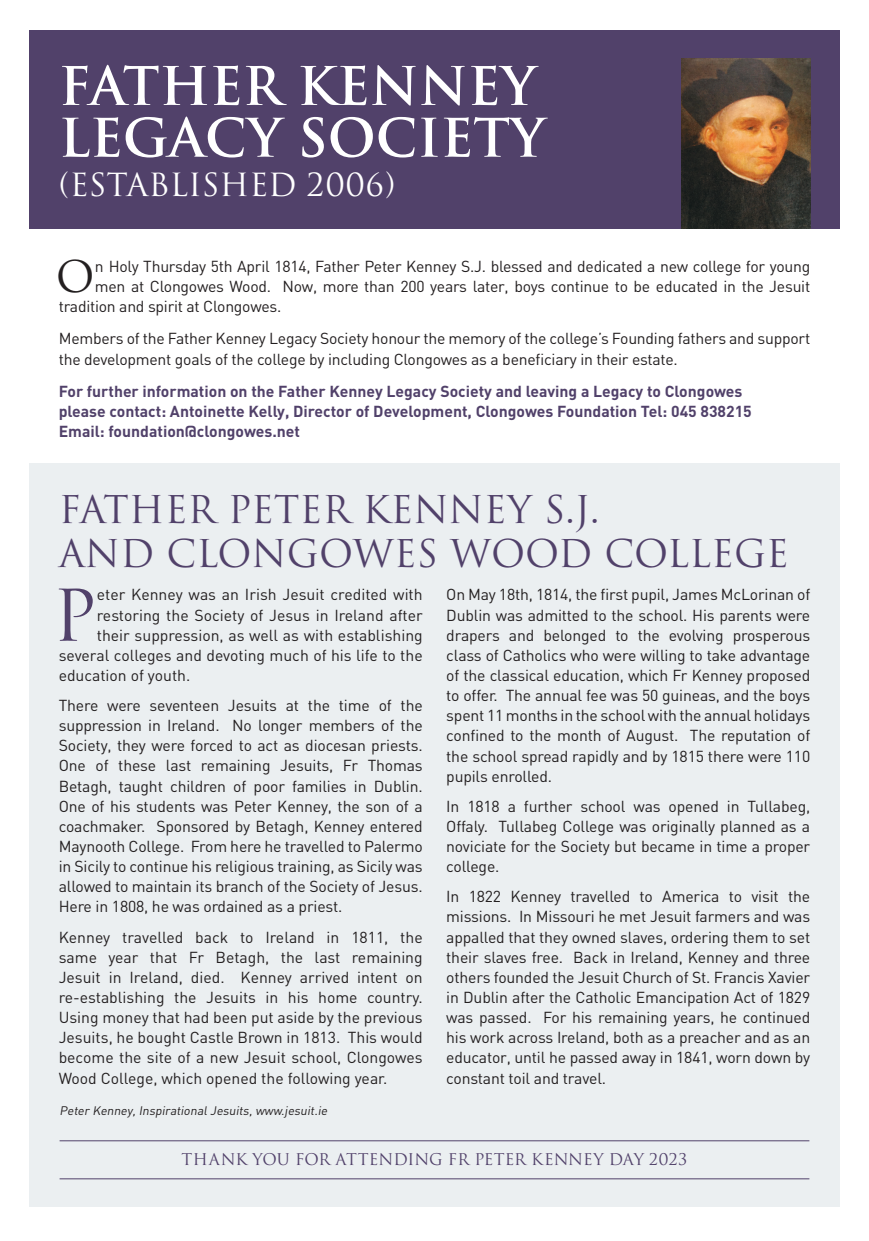
<style>
.page{position:relative;width:869px;height:1241px;background:#fff}
.page>*{position:absolute;margin:0;border:0;box-sizing:border-box;transform-origin:0 0}
.t1{font:69.12px "Trajan";color:#51416a}
.t2{font:700 51.8px/51.8px "Trajan";color:#fff}
.t3{font:42.52px "Trajan";color:#231f20}
.t4{font:37.27px/43.4px "Trajan";color:#51416a}
.t5{font:30.97px "Trajan";color:#fff}
.t6{font:15.75px/20.1px "DIN";letter-spacing:-.015em;color:#231f20;text-align:justify}
.t7{font:700 15.75px/20.1px "DIN";color:#51416a}
.t8{font:15.75px "Trajan";color:#51416a}
.t9{font:italic 12.25px "DIN";color:#231f20}
</style>
<div class="page">
<div style="left:29px;top:30px;width:810px;height:198px;background:#51416a"></div>
<img style="left:681px;top:59px;width:128px;height:169px">
<div style="left:29px;top:463px;width:810px;height:743px;background:#ebeff1"></div>
<hr style="left:60px;top:1140px;width:749px;height:1px;background:#51416a">
<hr style="left:60px;top:1178px;width:749px;height:1px;background:#51416a">
<h2 class="t2" style="left:59px;top:60px;width:487px">FATHER KENNEY<br>LEGACY SOCIETY</h2>
<h3 class="t5" style="left:59px;top:166px;width:338px">(ESTABLISHED 2006)</h3>
<h3 class="t3" style="left:56px;top:251px;width:40px">O</h3>
<p class="t6" style="left:95px;top:255px;width:716px">n Holy Thursday 5th April 1814, Father Peter Kenney S.J. blessed and dedicated a new college for young</p>
<p class="t6" style="left:95px;top:276px;width:716px">men at Clongowes Wood. Now, more than 200 years later, boys continue to be educated in the Jesuit</p>
<p class="t6" style="left:59px;top:296px;width:224px">tradition and spirit at Clongowes.</p>
<p class="t6" style="left:59px;top:328px;width:752px">Members of the Father Kenney Legacy Society honour the memory of the college’s Founding fathers and support the development goals of the college by including Clongowes as a beneficiary in their estate.</p>
<p class="t7" style="left:59px;top:380px;width:694px">For further information on the Father Kenney Legacy Society and leaving a Legacy to Clongowes please contact: Antoinette Kelly, Director of Development, Clongowes Foundation Tel: 045 838215<br>Email: foundation@clongowes.net</p>
<h3 class="t4" style="left:59px;top:488px;width:731px">FATHER PETER KENNEY S.J.<br>AND CLONGOWES WOOD COLLEGE</h3>
<h1 class="t1" style="left:52px;top:574px;width:46px">P</h1>
<p class="t6" style="left:97px;top:584px;width:327px">eter Kenney was an Irish Jesuit credited with</p>
<p class="t6" style="left:97px;top:604px;width:327px">restoring the Society of Jesus in Ireland after</p>
<p class="t6" style="left:97px;top:624px;width:327px">their suppression, as well as with establishing</p>
<p class="t6" style="left:59px;top:644px;width:365px">several colleges and devoting much of his life to the</p>
<p class="t6" style="left:59px;top:664px;width:133px">education of youth.</p>
<p class="t6" style="left:59px;top:694px;width:365px">There were seventeen Jesuits at the time of the suppression in Ireland. No longer members of the Society, they were forced to act as diocesan priests.<br>One of these last remaining Jesuits, Fr Thomas Betagh, taught children of poor families in Dublin.<br>One of his students was Peter Kenney, the son of a coachmaker. Sponsored by Betagh, Kenney entered Maynooth College. From here he travelled to Palermo in Sicily to continue his religious training, as Sicily was allowed to maintain its branch of the Society of Jesus.<br>Here in 1808, he was ordained as a priest.</p>
<p class="t6" style="left:59px;top:926px;width:365px">Kenney travelled back to Ireland in 1811, the same year that Fr Betagh, the last remaining Jesuit in Ireland, died. Kenney arrived intent on re-establishing the Jesuits in his home country.<br>Using money that had been put aside by the previous Jesuits, he bought Castle Brown in 1813. This would become the site of a new Jesuit school, Clongowes Wood College, which opened the following year.</p>
<p class="t9" style="left:60px;top:1102px;width:271px">Peter Kenney,InspirationalJesuits,www.jesuit.ie</p>
<p class="t6" style="left:446px;top:584px;width:365px">On May 18th, 1814, the first pupil, James McLorinan of Dublin was admitted to the school. His parents were drapers and belonged to the evolving prosperous class of Catholics who were willing to take advantage of the classical education, which Fr Kenney proposed to offer. The annual fee was 50 guineas, and the boys spent 11 months in the school with the annual holidays confined to the month of August. The reputation of the school spread rapidly and by 1815 there were 110 pupils enrolled.</p>
<p class="t6" style="left:446px;top:795px;width:365px">In 1818 a further school was opened in Tullabeg, Offaly. Tullabeg College was originally planned as a noviciate for the Society but became in time a proper college.</p>
<p class="t6" style="left:446px;top:886px;width:365px">In 1822 Kenney travelled to America to visit the missions. In Missouri he met Jesuit farmers and was appalled that they owned slaves, ordering them to set their slaves free. Back in Ireland, Kenney and three others founded the Jesuit Church of St. Francis Xavier in Dublin after the Catholic Emancipation Act of 1829 was passed. For his remaining years, he continued his work across Ireland, both as a preacher and as an educator, until he passed away in 1841, worn down by constant toil and travel.</p>
<p class="t8" style="left:181px;top:1149px;width:507px">THANK YOU FOR ATTENDING FR PETER KENNEY DAY 2023</p>
</div>
